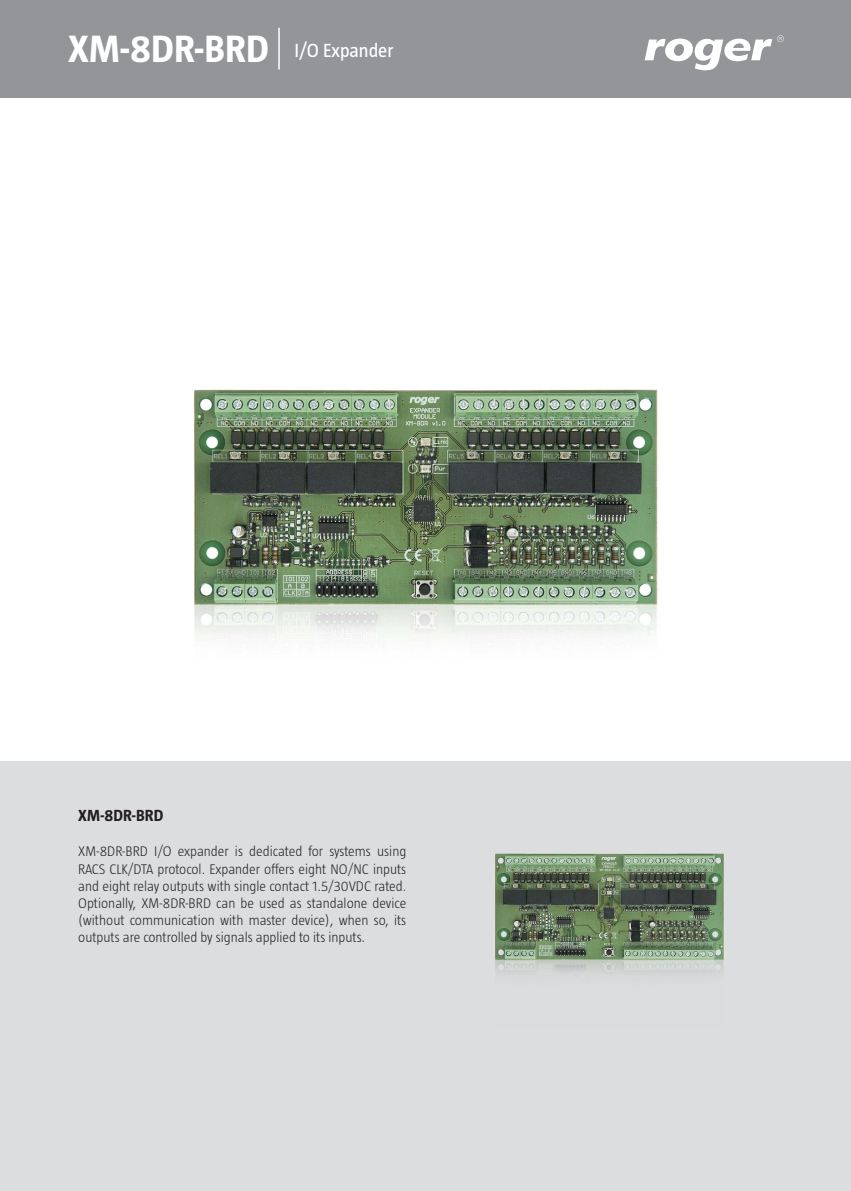
<style>
.page{position:relative;width:851px;height:1191px;background:#fff}
.page>*{position:absolute;margin:0;border:0;box-sizing:border-box;transform-origin:0 0}
.t1{font:700 39px "Taz";color:#fff}
.t2{font:19.5px "Taz";color:#fff}
.t3{font:700 16.5px "Taz";color:#231f20}
.t4{font:300 14.25px/17.1px "Taz";color:#231f20;text-align:justify}
</style>
<div class="page">
<div style="left:0;top:761px;width:850px;height:430px;background:#dcdddf"></div>
<div style="left:0;top:0;width:850px;height:98px;background:#939598"></div>
<svg style="left:644px;top:35px;width:139px;height:35px"></svg>
<hr style="left:278px;top:28px;width:2px;height:41px;background:#fff">
<img style="left:495px;top:853px;width:229px;height:122px">
<img style="left:193px;top:389px;width:465px;height:252px">
<h1 class="t1" style="left:68px;top:27px;width:202px">XM-8DR-BRD</h1>
<h2 class="t2" style="left:294px;top:39px;width:101px">I/O Expander</h2>
<p class="t3" style="left:78px;top:806px;width:87px">XM-8DR-BRD</p>
<p class="t4" style="left:78px;top:843px;width:329px">XM-8DR-BRD I/O expander is dedicated for systems using RACS CLK/DTA protocol. Expander offers eight NO/NC inputs and eight relay outputs with single contact 1.5/30VDC rated.<br>Optionally, XM-8DR-BRD can be used as standalone device (without communication with master device), when so, its outputs are controlled by signals applied to its inputs.</p>
</div>
